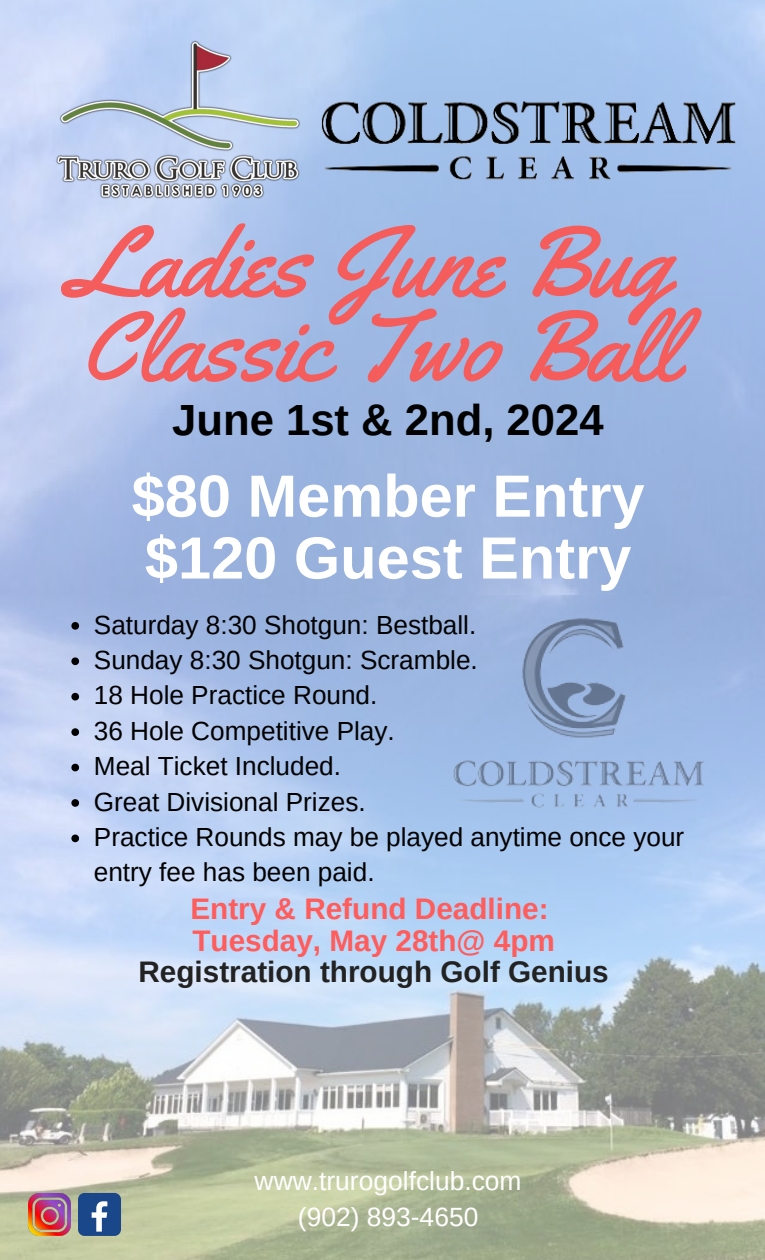
<style>
.page{position:relative;width:765px;height:1260px;background:#fff}
.page>*{position:absolute;margin:0;border:0;box-sizing:border-box;transform-origin:0 0}
.t1{font:98.88px/84.4px "Yellowtail";color:#f55c5c}
.t2{font:700 59.5px/61.9px "Arimo";color:#fff}
.t3{font:700 43.62px "Arimo";color:#010101}
.t4{font:700 29.75px/31.9px "Arimo";color:#ff5c5c;text-align:center}
.t5{font:26.38px "Arimo";color:#fff}
.t6{font:26.12px/35.4px "Arimo";color:#010101}
.s1{color:#222}
</style>
<div class="page">
<img style="left:0;top:0;width:765px;height:1260px">
<svg style="left:71px;top:622px;width:8px;height:8px"></svg>
<svg style="left:71px;top:657px;width:8px;height:8px"></svg>
<svg style="left:71px;top:693px;width:8px;height:8px"></svg>
<svg style="left:71px;top:728px;width:8px;height:8px"></svg>
<svg style="left:71px;top:764px;width:8px;height:7px"></svg>
<svg style="left:71px;top:799px;width:8px;height:8px"></svg>
<svg style="left:71px;top:835px;width:8px;height:7px"></svg>
<div style="left:78px;top:1193px;width:43px;height:43px;background:#1a4789;border-radius:7px"></div>
<svg style="left:92px;top:1201px;width:15px;height:31px"></svg>
<img style="left:28px;top:1193px;width:42px;height:43px">
<img style="left:320px;top:77px;width:421px;height:112px">
<img style="left:49px;top:37px;width:258px;height:167px">
<img style="left:445px;top:579px;width:268px;height:268px">
<h4 class="t1" style="left:68px;top:220px;width:611px">Ladies June Bug<br>Classic Two Ball</h4>
<p class="t3" style="left:172px;top:396px;width:433px">June 1st &amp; 2nd, 2024</p>
<p class="t2" style="left:132px;top:465px;width:514px">$80 Member Entry $120 Guest Entry</p>
<p class="t6" style="left:94px;top:607px;width:384px">Saturday 8:30 Shotgun: Bestball.</p>
<p class="t6" style="left:94px;top:642px;width:385px">Sunday 8:30 Shotgun: Scramble.</p>
<h1 class="t6" style="left:94px;top:678px;width:285px">18 Hole Practice Round.</h1>
<h3 class="t6" style="left:94px;top:713px;width:302px">36 Hole Competitive Play.</h3>
<h2 class="t6" style="left:94px;top:748px;width:249px">Meal Ticket Included.</h2>
<p class="t6" style="left:94px;top:784px;width:273px">Great Divisional Prizes.</p>
<p class="t6" style="left:94px;top:819px;width:592px">Practice Rounds may be played anytime once your entry fee has been paid.</p>
<p class="t4" style="left:138px;top:892px;width:472px">Entry &amp; Refund Deadline:<br>Tuesday, May 28th@ 4pm<br><span class="s1">Registration through Golf Genius</span></p>
<p class="t5" style="left:255px;top:1166px;width:268px">www.trurogolfclub.com</p>
<p class="t5" style="left:298px;top:1202px;width:182px">(902) 893-4650</p>
</div>
